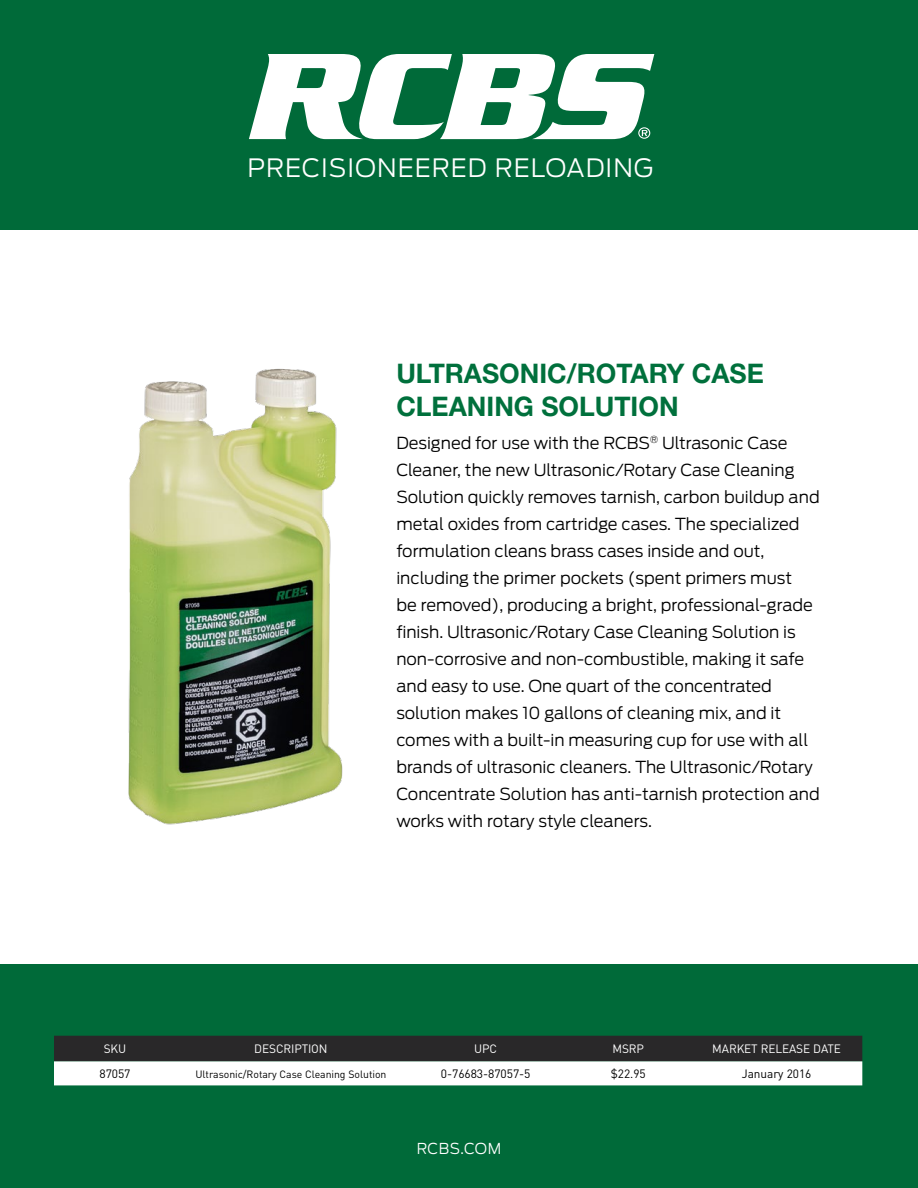
<style>
.page{position:relative;width:918px;height:1188px;background:#fff}
.page>*{position:absolute;margin:0;border:0;box-sizing:border-box;transform-origin:0 0}
.t1{font:700 27px/32.4px "Helvetica Neue LT Std";color:#00703c}
.t2{font:300 25.2px "Antenna";letter-spacing:.04em;color:#fff}
.t3{font:300 16.5px/27px "Antenna";color:#000}
.t4{font:300 15px "Antenna";letter-spacing:.04em;color:#fff}
.t5{font:12px "DIN";letter-spacing:-.01em;color:#fff}
.t6{font:12px "DIN";letter-spacing:-.005em;color:#000}
.t7{font:10.5px "DIN";letter-spacing:-.005em;color:#000}
</style>
<div class="page">
<div style="left:0;top:0;width:918px;height:230px;background:#006a39"></div>
<div style="left:0;top:964px;width:918px;height:224px;background:#006a39"></div>
<svg style="left:249px;top:54px;width:405px;height:85px"></svg>
<svg style="left:54px;top:1036px;width:808px;height:49px;background:#8f8f90"></svg>
<img style="left:128px;top:368px;width:215px;height:457px">
<h2 class="t2" style="left:247px;top:153px;width:408px">PRECISIONEERED RELOADING</h2>
<h1 class="t1" style="left:396px;top:357px;width:369px">ULTRASONIC/ROTARY CASE<br>CLEANING SOLUTION</h1>
<p class="t3" style="left:396px;top:429px;width:425px">Designed for use with the RCBS<sup>®</sup> Ultrasonic Case Cleaner, the new Ultrasonic/Rotary Case Cleaning Solution quickly removes tarnish, carbon buildup and metal oxides from cartridge cases. The specialized formulation cleans brass cases inside and out, including the primer pockets (spent primers must<br>be removed), producing a bright, professional-grade finish. Ultrasonic/Rotary Case Cleaning Solution is non-corrosive and non-combustible, making it safe and easy to use. One quart of the concentrated solution makes 10 gallons of cleaning mix, and it comes with a built-in measuring cup for use with all brands of ultrasonic cleaners. The Ultrasonic/Rotary Concentrate Solution has anti-tarnish protection and works with rotary style cleaners.</p>
<p class="t5" style="left:104px;top:1042px;width:24px">SKU</p>
<p class="t5" style="left:254px;top:1042px;width:75px">DESCRIPTION</p>
<p class="t5" style="left:474px;top:1042px;width:24px">UPC</p>
<p class="t5" style="left:613px;top:1042px;width:33px">MSRP</p>
<p class="t5" style="left:712px;top:1042px;width:130px">MARKET RELEASE DATE</p>
<p class="t6" style="left:99px;top:1066px;width:33px">87057</p>
<p class="t7" style="left:195px;top:1067px;width:193px">Ultrasonic/Rotary Case Cleaning Solution</p>
<p class="t6" style="left:441px;top:1066px;width:91px">0-76683-87057-5</p>
<p class="t6" style="left:611px;top:1066px;width:36px">$22.95</p>
<p class="t6" style="left:742px;top:1066px;width:71px">January 2016</p>
<p class="t4" style="left:417px;top:1140px;width:86px">RCBS.COM</p>
</div>
